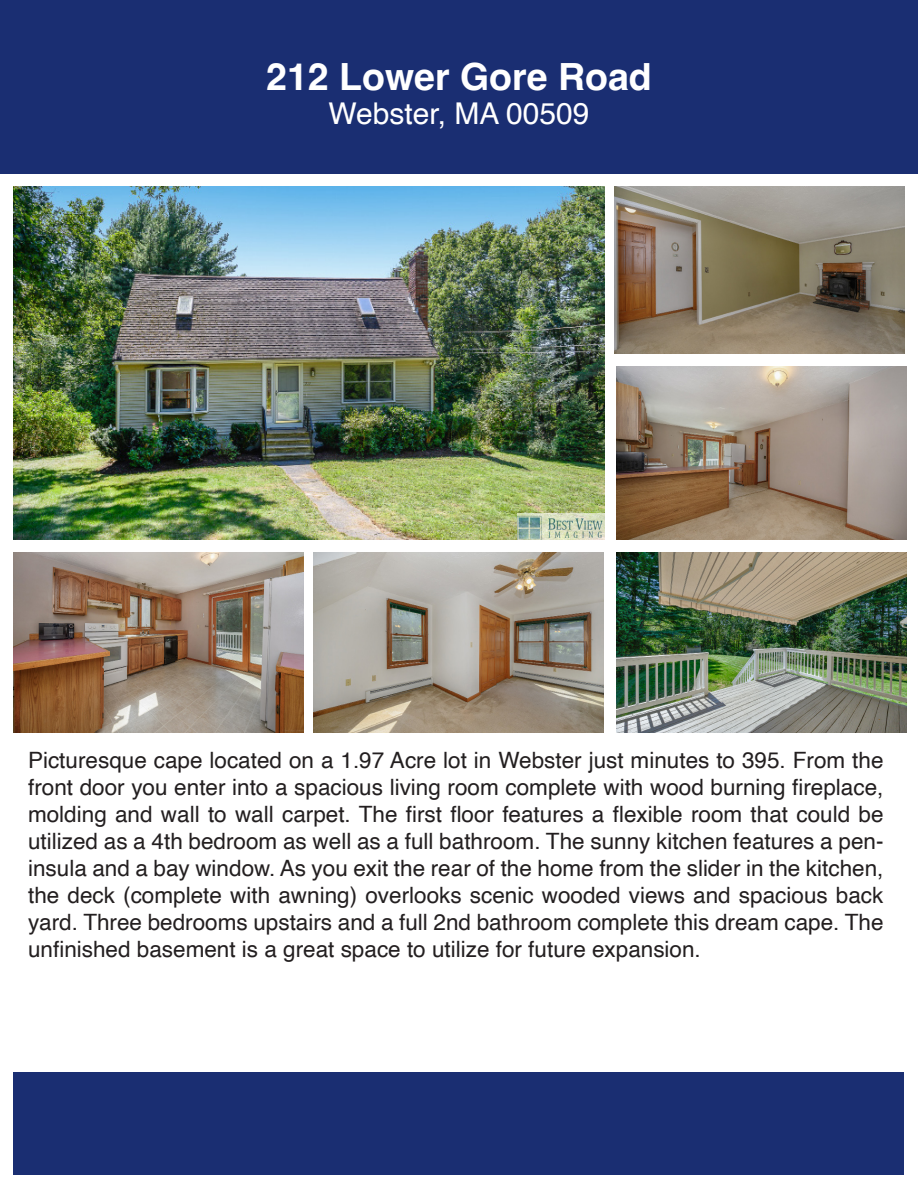
<style>
.page{position:relative;width:918px;height:1188px;background:#fff}
.page>*{position:absolute;margin:0;border:0;box-sizing:border-box;transform-origin:0 0}
.t1{font:700 37.5px "Helvetica";color:#fff}
.t2{font:30px "Helvetica";color:#fff}
.t3{font:22.5px/27px "Helvetica";color:#231f20;text-align:justify}
</style>
<div class="page">
<div style="left:0;top:0;width:918px;height:174px;background:#1a2e72"></div>
<div style="left:14px;top:1072px;width:890px;height:103px;background:#1a2e72"></div>
<img style="left:313px;top:552px;width:290px;height:180px">
<img style="left:616px;top:552px;width:290px;height:180px">
<img style="left:14px;top:552px;width:289px;height:180px">
<img style="left:617px;top:366px;width:289px;height:174px">
<img style="left:614px;top:186px;width:290px;height:168px">
<img style="left:14px;top:186px;width:591px;height:354px">
<img style="left:518px;top:513px;width:87px;height:27px">
<p class="t1" style="left:266px;top:54px;width:387px">212 Lower Gore Road</p>
<p class="t2" style="left:328px;top:91px;width:263px">Webster, MA 00509</p>
<p class="t3" style="left:28px;top:747px;width:857px">Picturesque cape located on a 1.97 Acre lot in Webster just minutes to 395. From the front door you enter into a spacious living room complete with wood burning fireplace, molding and wall to wall carpet. The first floor features a flexible room that could be utilized as a 4th bedroom as well as a full bathroom. The sunny kitchen features a pen&shy;insula and a bay window. As you exit the rear of the home from the slider in the kitchen, the deck (complete with awning) overlooks scenic wooded views and spacious back yard. Three bedrooms upstairs and a full 2nd bathroom complete this dream cape. The unfinished basement is a great space to utilize for future expansion.</p>
</div>
